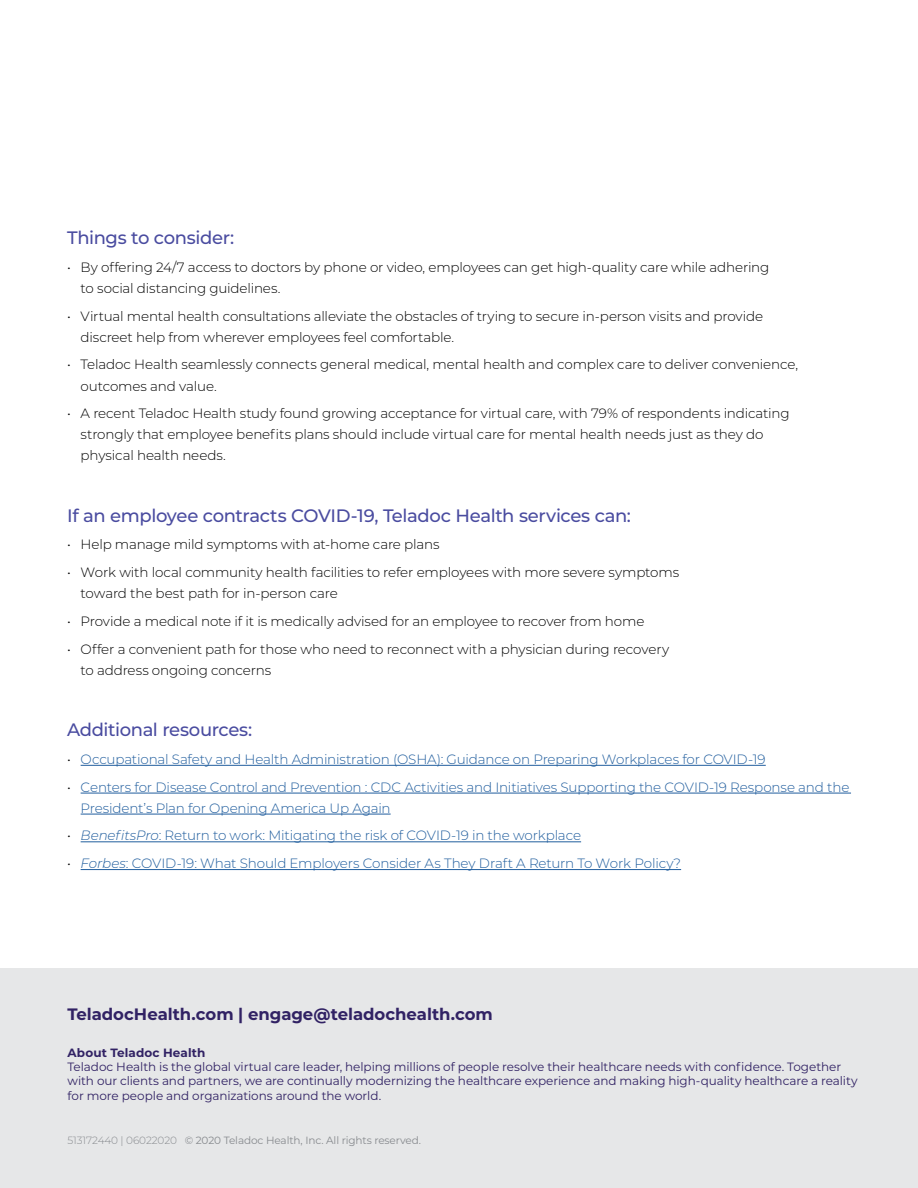
<style>
.page{position:relative;width:918px;height:1188px;background:#fff}
.page>*{position:absolute;margin:0;border:0;box-sizing:border-box;transform-origin:0 0}
.t1{font:500 18px "Montserrat";letter-spacing:-.02em;color:#4a4ca0}
.t2{font:700 16.5px "Montserrat";letter-spacing:-.005em;color:#312264}
.t3{font:300 13.5px/21px "Montserrat";letter-spacing:-.01em;color:#000}
.t4{font:300 13.5px/21px "Montserrat";letter-spacing:-.01em;color:#215e9e}
.t5{font:12px/14.4px "Montserrat";letter-spacing:-.005em;color:#312264}
.t6{font:700 12px "Montserrat";letter-spacing:.01em;color:#312264}
.t7{font:10.5px "Montserrat";letter-spacing:-.01em;color:#878a8e}
.s1{color:#000}
.s2{font-style:italic;color:#000}
.s3{font-style:italic}
.s4{font-weight:300}
</style>
<div class="page">
<div style="left:0;top:968px;width:918px;height:220px;background:#e6e7e8"></div>
<hr style="left:81px;top:765px;width:685px;height:1px;background:#215e9e">
<hr style="left:81px;top:793px;width:770px;height:1px;background:#215e9e">
<hr style="left:81px;top:814px;width:310px;height:1px;background:#215e9e">
<hr style="left:81px;top:841px;width:500px;height:1px;background:#215e9e">
<hr style="left:81px;top:869px;width:600px;height:1px;background:#215e9e">
<h1 class="t1" style="left:67px;top:225px;width:168px">Things to consider:</h1>
<p class="t3" style="left:81px;top:256px;width:690px;text-indent:-14px">• By offering 24/7 access to doctors by phone or video, employees can get high-quality care while adhering to social distancing guidelines.</p>
<p class="t3" style="left:81px;top:305px;width:684px;text-indent:-14px">• Virtual mental health consultations alleviate the obstacles of trying to secure in-person visits and provide discreet help from wherever employees feel comfortable.</p>
<p class="t3" style="left:81px;top:354px;width:719px;text-indent:-14px">• Teladoc Health seamlessly connects general medical, mental health and complex care to deliver convenience, outcomes and value.</p>
<p class="t3" style="left:81px;top:403px;width:711px;text-indent:-14px">• A recent Teladoc Health study found growing acceptance for virtual care, with 79% of respondents indicating strongly that employee benefits plans should include virtual care for mental health needs just as they do physical health needs.</p>
<h1 class="t1" style="left:67px;top:503px;width:565px">If an employee contracts COVID-19, Teladoc Health services can:</h1>
<p class="t3" style="left:67px;top:534px;width:374px">• Help manage mild symptoms with at-home care plans</p>
<p class="t3" style="left:81px;top:562px;width:600px;text-indent:-14px">• Work with local community health facilities to refer employees with more severe symptoms toward the best path for in-person care</p>
<p class="t3" style="left:67px;top:610px;width:579px">• Provide a medical note if it is medically advised for an employee to recover from home</p>
<p class="t3" style="left:81px;top:638px;width:590px;text-indent:-14px">• Offer a convenient path for those who need to reconnect with a physician during recovery to address ongoing concerns</p>
<h1 class="t1" style="left:67px;top:717px;width:186px">Additional resources:</h1>
<p class="t4" style="left:67px;top:748px;width:700px"><span class="s1">•</span> Occupational Safety and Health Administration (OSHA): Guidance on Preparing Workplaces for COVID-19</p>
<p class="t4" style="left:81px;top:776px;width:770px;text-indent:-14px"><span class="s1">•</span> Centers for Disease Control and Prevention : CDC Activities and Initiatives Supporting the COVID-19 Response and the<br>President’s Plan for Opening America Up Again</p>
<p class="t4" style="left:67px;top:825px;width:515px"><span class="s2">•</span> <span class="s3">BenefitsPro</span>: Return to work: Mitigating the risk of COVID-19 in the workplace</p>
<p class="t4" style="left:67px;top:853px;width:615px"><span class="s2">•</span> <span class="s3">Forbes</span>: COVID-19: What Should Employers Consider As They Draft A Return To Work Policy?</p>
<p class="t2" style="left:68px;top:1003px;width:427px">TeladocHealth.com | engage@teladochealth.com</p>
<p class="t6" style="left:68px;top:1044px;width:140px">About Teladoc Health</p>
<p class="t5" style="left:68px;top:1059px;width:792px">Teladoc Health is the global virtual care leader, helping millions of people resolve their healthcare needs with confidence. Together with our clients and partners, we are continually modernizing the healthcare experience and making high-quality healthcare a reality for more people and organizations around the world.</p>
<p class="t7" style="left:68px;top:1133px;width:355px"><span class="s4">513172440 | 06022020</span> © 2020 Teladoc Health, Inc. All rights reserved.</p>
</div>
